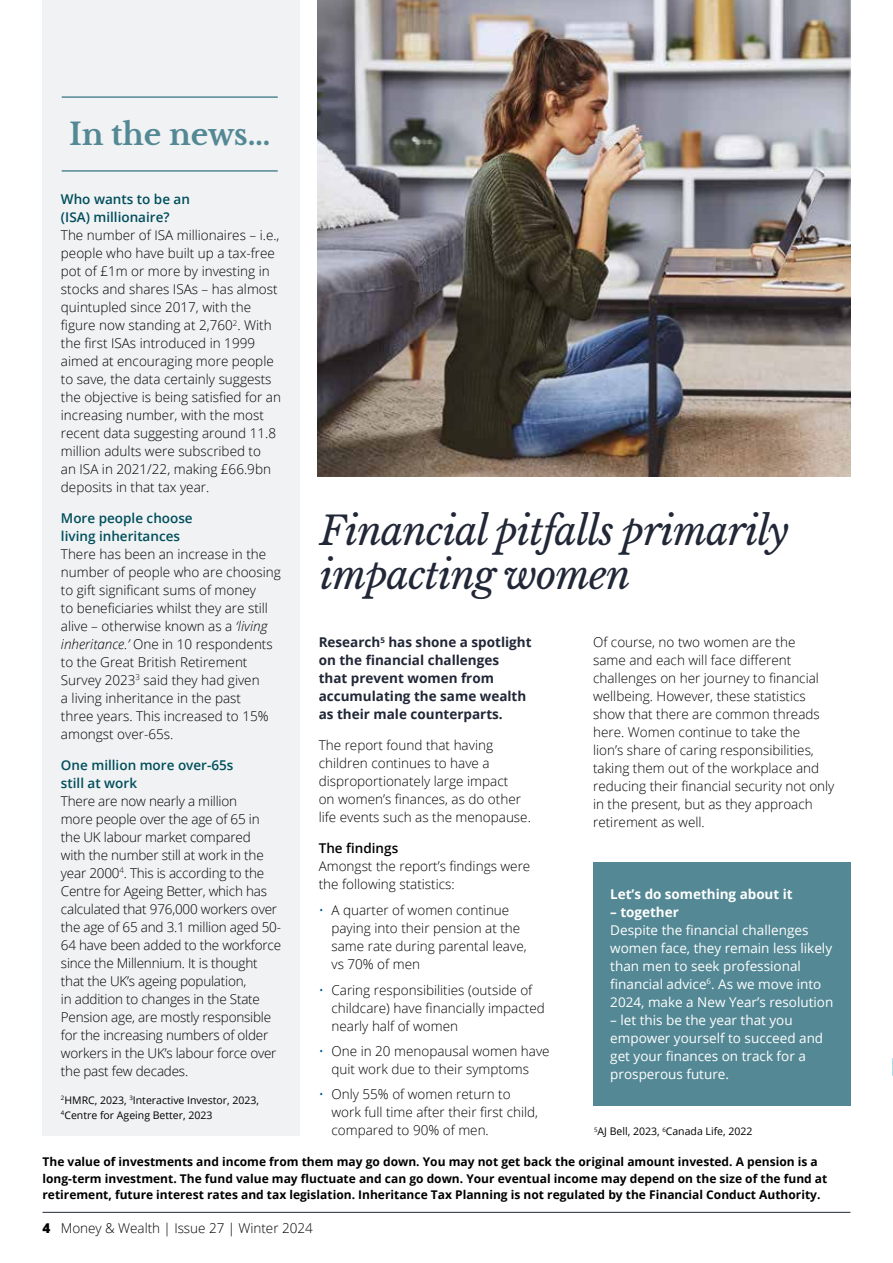
<style>
.page{position:relative;width:893px;height:1263px;background:#fff}
.page>*{position:absolute;margin:0;border:0;box-sizing:border-box;transform-origin:0 0}
.t1{font:italic 39px/43.5px "Libre Baskerville";letter-spacing:-.02em;color:#212737}
.t2{font:700 30px "Libre Baskerville";letter-spacing:-.005em;color:#538894}
.t3{font:300 13.5px/18px "Open Sans";color:#000}
.t4{font:13.5px/18px "Open Sans";color:#fff}
.t5{font:700 13.5px/18px "Open Sans";color:#212737}
.t6{font:600 13.5px/18px "Open Sans";color:#004e5b}
.t7{font:700 13.5px "Open Sans";letter-spacing:-.005em;color:#fff}
.t8{font:600 13.5px "Open Sans";color:#000}
.t9{font:700 12px/16.5px "Open Sans";color:#000}
.t10{font:10.5px/15px "Open Sans";color:#000}
.s1{font-style:italic}
.s2{color:#075b95}
.s3{font-weight:800}
</style>
<div class="page">
<hr style="left:43px;top:1212px;width:807px;height:1px;background:#212737">
<svg style="left:892px;top:1058px;width:1px;height:18px"></svg>
<img style="left:318px;top:0;width:532px;height:477px">
<div style="left:43px;top:0;width:257px;height:1135px;background:#f0f2f4"></div>
<hr style="left:62px;top:96px;width:216px;height:2px;background:#538894">
<hr style="left:62px;top:170px;width:216px;height:2px;background:#538894">
<div style="left:593px;top:862px;width:258px;height:243px;background:#538894"></div>
<h2 class="t2" style="left:69px;top:116px;width:203px">In the news…</h2>
<p class="t6" style="left:61px;top:190px;width:131px">Who wants to be an (ISA) millionaire?</p>
<p class="t3" style="left:61px;top:226px;width:222px">The number of ISA millionaires – i.e., people who have built up a tax-free pot of £1m or more by investing in stocks and shares ISAs – has almost quintupled since 2017, with the figure now standing at 2,760<sup>2</sup>. With the first ISAs introduced in 1999 aimed at encouraging more people to save, the data certainly suggests the objective is being satisfied for an increasing number, with the most recent data suggesting around 11.8 million adults were subscribed to<br>an ISA in 2021/22, making £66.9bn deposits in that tax year.</p>
<p class="t6" style="left:61px;top:509px;width:133px">More people choose living inheritances</p>
<p class="t3" style="left:61px;top:545px;width:221px">There has been an increase in the number of people who are choosing to gift significant sums of money<br>to beneficiaries whilst they are still alive – otherwise known as a <span class="s1">‘living inheritance.’</span> One in 10 respondents to the Great British Retirement<br>Survey 2023<sup>3</sup> said they had given<br>a living inheritance in the past<br>three years. This increased to 15% amongst over-65s.</p>
<p class="t6" style="left:61px;top:755px;width:174px">One million more over-65s still at work</p>
<p class="t3" style="left:61px;top:791px;width:222px">There are now nearly a million<br>more people over the age of 65 in the UK labour market compared<br>with the number still at work in the year 2000<sup>4</sup>. This is according to the Centre for Ageing Better, which has calculated that 976,000 workers over the age of 65 and 3.1 million aged 50- 64 have been added to the workforce since the Millennium. It is thought that the UK’s ageing population,<br>in addition to changes in the State Pension age, are mostly responsible for the increasing numbers of older workers in the UK’s labour force over the past few decades.</p>
<p class="t10" style="left:61px;top:1092px;width:200px"><sup>2</sup>HMRC, 2023, <sup>3</sup>Interactive Investor, 2023,<br><sup>4</sup>Centre for Ageing Better, 2023</p>
<h1 class="t1" style="left:320px;top:509px;width:470px">Financial pitfalls primarily impacting women</h1>
<p class="t5" style="left:319px;top:633px;width:214px">Research<sup>5</sup> has shone a spotlight on the financial challenges<br>that prevent women from accumulating the same wealth as their male counterparts.</p>
<p class="t3" style="left:319px;top:736px;width:214px">The report found that having children continues to have a disproportionately large impact<br>on women’s finances, as do other life events such as the menopause.</p>
<p class="t8" style="left:319px;top:838px;width:81px">The findings</p>
<p class="t3" style="left:319px;top:856px;width:213px">Amongst the report’s findings were the following statistics:</p>
<p class="t3" style="left:331px;top:901px;width:197px;text-indent:-13px"><span class="s2">•</span> A quarter of women continue paying into their pension at the same rate during parental leave, vs 70% of men</p>
<p class="t3" style="left:331px;top:980px;width:215px;text-indent:-13px"><span class="s2">•</span> Caring responsibilities (outside of childcare) have financially impacted nearly half of women</p>
<p class="t3" style="left:319px;top:1042px;width:232px;text-align:center"><span class="s2">•</span> One in 20 menopausal women have quit work due to their symptoms</p>
<p class="t3" style="left:331px;top:1085px;width:208px;text-indent:-13px"><span class="s2">•</span> Only 55% of women return to work full time after their first child, compared to 90% of men.</p>
<p class="t3" style="left:593px;top:633px;width:243px">Of course, no two women are the<br>same and each will face different challenges on her journey to financial wellbeing. However, these statistics show that there are common threads here. Women continue to take the<br>lion’s share of caring responsibilities, taking them out of the workplace and reducing their financial security not only in the present, but as they approach retirement as well.</p>
<p class="t7" style="left:610px;top:884px;width:184px">Let’s do something about it</p>
<p class="t7" style="left:610px;top:902px;width:70px">– together</p>
<p class="t4" style="left:610px;top:921px;width:225px">Despite the financial challenges women face, they remain less likely than men to seek professional financial advice<sup>6</sup>. As we move into 2024, make a New Year’s resolution</p>
<p class="t4" style="left:610px;top:1011px;width:214px">– let this be the year that you empower yourself to succeed and get your finances on track for a prosperous future.</p>
<p class="t10" style="left:594px;top:1124px;width:160px"><sup>5</sup>AJ Bell, 2023, <sup>6</sup>Canada Life, 2022</p>
<p class="t9" style="left:43px;top:1153px;width:786px">The value of investments and income from them may go down. You may not get back the original amount invested. A pension is a long-term investment. The fund value may fluctuate and can go down. Your eventual income may depend on the size of the fund at retirement, future interest rates and tax legislation. Inheritance Tax Planning is not regulated by the Financial Conduct Authority.</p>
<p class="t3" style="left:43px;top:1219px;width:272px"><span class="s3">4</span> Money &amp; Wealth | Issue 27 | Winter 2024</p>
</div>
